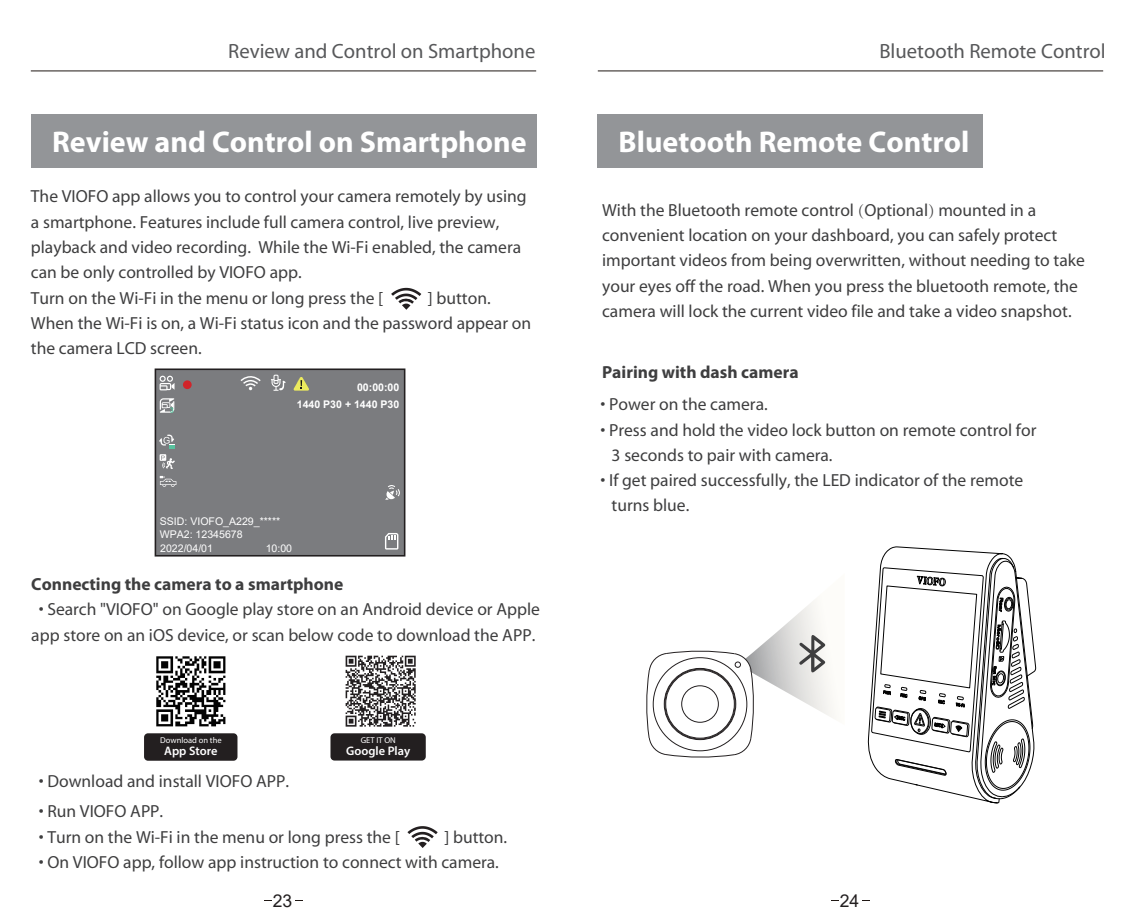
<style>
.page{position:relative;width:1134px;height:922px;background:#fff}
.page>*{position:absolute;margin:0;border:0;box-sizing:border-box;transform-origin:0 0}
.t1{font:700 30px "Myriad Pro";color:#fff}
.t2{font:20.75px "Myriad";color:#57585a}
.t3{font:17.5px/25.2px "Myriad";color:#3e3e3f}
.t4{font:700 17.5px "Myriad";color:#3e3e3f}
.t5{font:700 17.5px "Myriad Pro";color:#3e3e3f}
.t6{font:17.5px "Arial";color:#231f20}
.t7{font:600 12.25px "Myriad Pro";color:#fff}
.t8{font:10.5px/12.8px "Arial";color:#fff}
.t9{font:700 10.5px "Arial";color:#fff}
.t10{font:8.5px "Myriad Pro";color:#fff}
.s1{font-family:"Adobe Song Std";font-weight:300}
</style>
<div class="page">
<div style="left:31px;top:114px;width:505px;height:54px;background:#939598"></div>
<hr style="left:31px;top:70px;width:505px;height:1px;background:#201814">
<hr style="left:598px;top:70px;width:505px;height:1px;background:#201814">
<div style="left:598px;top:114px;width:385px;height:54px;background:#939598"></div>
<svg style="left:391px;top:288px;width:30px;height:22px"></svg>
<svg style="left:407px;top:826px;width:31px;height:21px"></svg>
<img style="left:156px;top:656px;width:70px;height:71px">
<div style="left:330px;top:733px;width:96px;height:27px;background:#231f20;border-radius:4px"></div>
<div style="left:144px;top:733px;width:93px;height:27px;background:#231f20;border-radius:4px"></div>
<img style="left:345px;top:655px;width:71px;height:72px">
<svg style="left:646px;top:600px;width:189px;height:157px"></svg>
<div style="left:665px;top:669px;width:70px;height:69px;border:1px solid #231f20;border-radius:50%"></div>
<div style="left:682px;top:685px;width:36px;height:37px;background:#fff;border-radius:50%"></div>
<div style="left:681px;top:685px;width:38px;height:37px;border:1px solid #231f20;border-radius:50%"></div>
<svg style="left:868px;top:546px;width:168px;height:258px"></svg>
<div style="left:155px;top:368px;width:250px;height:188px;background:#7b7c7f;border:2px solid #231f20"></div>
<svg style="left:160px;top:377px;width:15px;height:13px"></svg>
<svg style="left:167px;top:375px;width:6px;height:7px"></svg>
<svg style="left:240px;top:376px;width:21px;height:14px"></svg>
<svg style="left:386px;top:485px;width:14px;height:14px"></svg>
<svg style="left:385px;top:533px;width:13px;height:16px"></svg>
<svg style="left:160px;top:476px;width:16px;height:10px"></svg>
<svg style="left:160px;top:398px;width:14px;height:14px"></svg>
<div style="left:183px;top:380px;width:9px;height:9px;background:#d1242a;border-radius:50%"></div>
<svg style="left:293px;top:377px;width:16px;height:13px"></svg>
<svg style="left:159px;top:434px;width:16px;height:35px"></svg>
<svg style="left:271px;top:374px;width:15px;height:16px"></svg>
<p class="t2" style="left:228px;top:40px;width:309px">Review and Control on Smartphone</p>
<p class="t2" style="left:879px;top:40px;width:228px">Bluetooth Remote Control</p>
<h1 class="t1" style="left:52px;top:122px;width:476px">Review and Control on Smartphone</h1>
<p class="t3" style="left:31px;top:184px;width:497px">The VIOFO app allows you to control your camera remotely by using a smartphone. Features include full camera control, live preview, playback and video recording. While the Wi-Fi enabled, the camera can be only controlled by VIOFO app.<br>Turn on the Wi-Fi in the menu or long press the [</p>
<p class="t3" style="left:31px;top:286px;width:502px;text-indent:397px">] button.<br>When the Wi-Fi is on, a Wi-Fi status icon and the password appear on the camera LCD screen.</p>
<p class="t9" style="left:357px;top:379px;width:44px">00:00:00</p>
<p class="t9" style="left:297px;top:396px;width:104px">1440 P30 + 1440 P30</p>
<p class="t8" style="left:160px;top:514px;width:122px">SSID: VIOFO_A229_*****<br>WPA2: 12345678</p>
<p class="t8" style="left:160px;top:541px;width:54px">2022/04/01</p>
<p class="t8" style="left:266px;top:541px;width:28px">10:00</p>
<p class="t4" style="left:31px;top:575px;width:314px">Connecting the camera to a smartphone</p>
<p class="t3" style="left:31px;top:597px;width:510px;text-align:center">• Search "VIOFO" on Google play store on an Android device or Apple app store on an iOS device, or scan below code to download the APP.</p>
<p class="t10" style="left:160px;top:735px;width:63px">Download on the</p>
<p class="t7" style="left:164px;top:743px;width:55px">App Store</p>
<p class="t10" style="left:361px;top:734px;width:37px">GET IT ON</p>
<p class="t7" style="left:346px;top:743px;width:66px">Google Play</p>
<p class="t3" style="left:39px;top:769px;width:252px">• Download and install VIOFO APP.</p>
<p class="t3" style="left:39px;top:799px;width:126px">• Run VIOFO APP.</p>
<p class="t3" style="left:39px;top:824px;width:362px">• Turn on the Wi-Fi in the menu or long press the [</p>
<p class="t3" style="left:444px;top:824px;width:64px">] button.</p>
<p class="t3" style="left:39px;top:850px;width:462px">• On VIOFO app, follow app instruction to connect with camera.</p>
<h1 class="t1" style="left:619px;top:122px;width:352px">Bluetooth Remote Control</h1>
<p class="t3" style="left:602px;top:198px;width:484px">With the Bluetooth remote control <span class="s1">(</span>Optional<span class="s1">)</span> mounted in a convenient location on your dashboard, you can safely protect important videos from being overwritten, without needing to take your eyes off the road. When you press the bluetooth remote, the camera will lock the current video file and take a video snapshot.</p>
<p class="t5" style="left:602px;top:360px;width:198px">Pairing with dash camera</p>
<p class="t3" style="left:600px;top:392px;width:169px">• Power on the camera.</p>
<p class="t3" style="left:612px;top:417px;width:426px;text-indent:-11px">• Press and hold the video lock button on remote control for<br>3 seconds to pair with camera.</p>
<p class="t3" style="left:612px;top:468px;width:413px;text-indent:-11px">• If get paired successfully, the LED indicator of the remote turns blue.</p>
<p class="t6" style="left:273px;top:888px;width:21px">23</p>
<p class="t6" style="left:840px;top:888px;width:21px">24</p>
</div>
